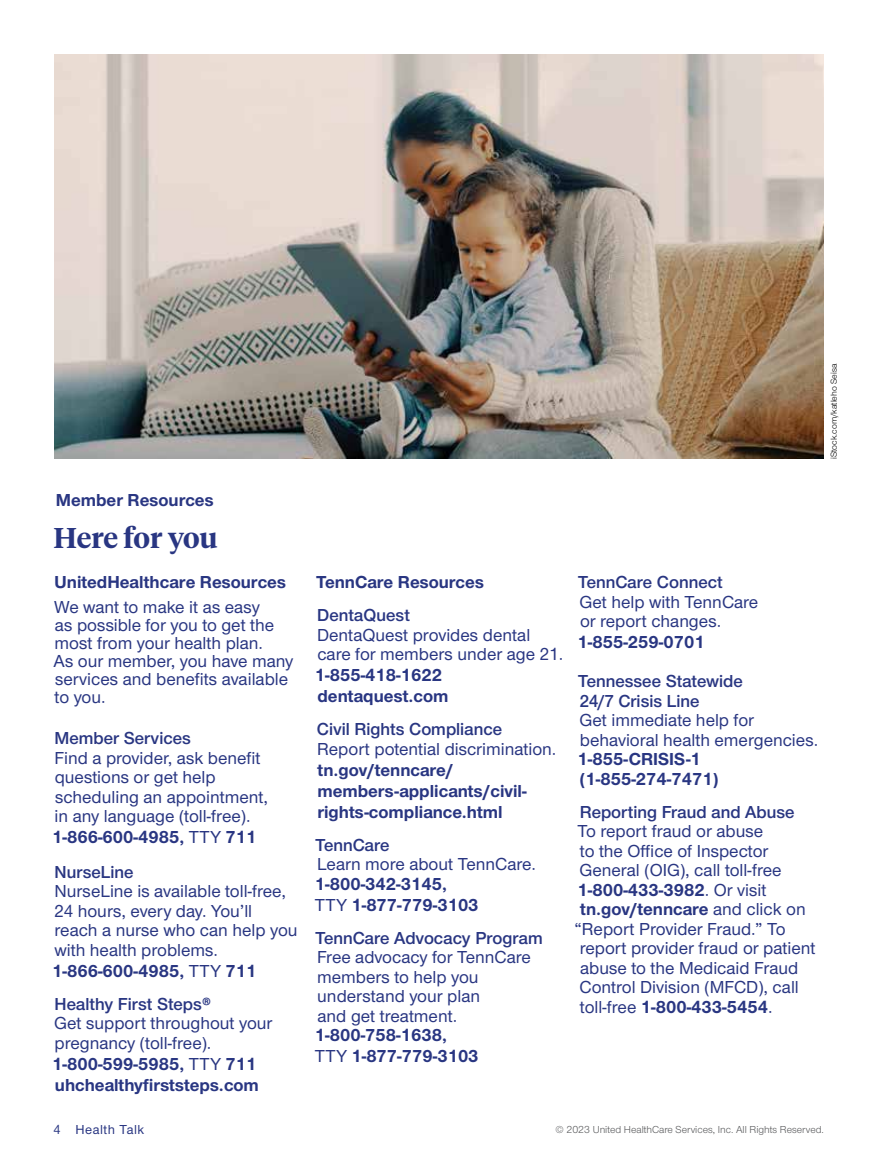
<style>
.page{position:relative;width:878px;height:1161px;background:#fff}
.page>*{position:absolute;margin:0;border:0;box-sizing:border-box;transform-origin:0 0}
.Summary_allnested_2_or_3_column_AMC{font:600 28.5px "UHC Serif Headline";color:#293682}
.Subhead_AMC{font:500 18px/19.8px "UHC Sans";color:#293682}
.Sans_no_indent_AMC{font:500 18px/20.5px "UHC Sans";color:#293682}
.Sans_no_indent_AMC-2{font:700 18px/21px "UHC Sans";color:#293682}
.Summary_allnested_2_or_3_column_AMC-2{font:500 18px/18px "UHC Sans";color:#293682}
.Subhead_AMC-2{font:600 18px/19.5px "UHC Sans";color:#293682}
.Subhead_AMC-3{font:700 18px "UHC Sans";color:#293682}
.Summary_allnested_2_or_3_column_AMC-3{font:700 18px "UHC Sans";color:#293682}
.t1{font:500 13.5px "UHC Sans";letter-spacing:.04em;color:#293682}
.Legal_language_AMC{font:10.5px "UHC Sans";color:#58595b}
.Legal_language_AMC-2{font:9px "UHC Sans";color:#000}
.s1{font-weight:600}
.s2{font-weight:500}
.s3{font-weight:700}
</style>
<div class="page">
<img style="left:54px;top:54px;width:770px;height:405px">
<p class="Sans_no_indent_AMC-2" style="left:56px;top:489px;width:159px">Member Resources</p>
<p class="Summary_allnested_2_or_3_column_AMC" style="left:54px;top:519px;width:166px">Here for you</p>
<p class="Summary_allnested_2_or_3_column_AMC-3" style="left:55px;top:570px;width:233px">UnitedHealthcare Resources</p>
<p class="Summary_allnested_2_or_3_column_AMC-2" style="left:54px;top:597px;width:241px">We want to make it as easy<br>as possible for you to get the most from your health plan.<br>As our member, you have many services and benefits available to you.</p>
<p class="Subhead_AMC" style="left:54px;top:728px;width:215px"><span class="s1">Member Services<br></span>Find a provider, ask benefit questions or get help scheduling an appointment, in any language (toll-free).</p>
<p class="Sans_no_indent_AMC-2" style="left:52px;top:826px;width:206px">1-866-600-4985, <span class="s2">TTY</span> 711</p>
<p class="Subhead_AMC" style="left:52px;top:861px;width:247px"><span class="s1">NurseLine<br></span>NurseLine is available toll-free,<br>24 hours, every day. You’ll reach a nurse who can help you with health problems.<br><span class="s3">1-866-600-4985,</span> TTY <span class="s3">711</span></p>
<p class="Subhead_AMC-2" style="left:55px;top:994px;width:158px">Healthy First Steps®</p>
<p class="Sans_no_indent_AMC" style="left:52px;top:1012px;width:222px">Get support throughout your pregnancy (toll-free).<br><span class="s3">1-800-599-5985,</span> TTY <span class="s3">711 uhchealthyfirststeps.com</span></p>
<p class="Legal_language_AMC-2" style="left:827px;top:459px;width:97px;rotate:-90deg">iStock.com/katleho Seisa</p>
<p class="Summary_allnested_2_or_3_column_AMC-3" style="left:316px;top:570px;width:169px">TennCare Resources</p>
<p class="Subhead_AMC-2" style="left:317px;top:605px;width:94px">DentaQuest</p>
<p class="Sans_no_indent_AMC" style="left:315px;top:624px;width:250px">DentaQuest provides dental care for members under age 21.<br><span class="s3">1-855-418-1622 dentaquest.com</span></p>
<p class="Subhead_AMC-2" style="left:317px;top:719px;width:187px">Civil Rights Compliance</p>
<p class="Sans_no_indent_AMC-2" style="left:317px;top:738px;width:241px"><span class="s2">Report potential discrimination. </span>tn.gov/tenncare/ members-applicants/civil&shy;rights-compliance.html</p>
<p class="Subhead_AMC-2" style="left:315px;top:835px;width:76px">TennCare</p>
<p class="Sans_no_indent_AMC-2" style="left:315px;top:854px;width:222px;line-height:20.2px"><span class="s2">Learn more about TennCare.<br></span>1-800-342-3145,<br><span class="s2">TTY</span> 1-877-779-3103</p>
<p class="Subhead_AMC" style="left:315px;top:927px;width:229px"><span class="s1">TennCare Advocacy Program<br></span>Free advocacy for TennCare members to help you understand your plan<br>and get treatment.<br><span class="s3">1-800-758-1638,<br></span>TTY <span class="s3">1-877-779-3103</span></p>
<p class="Subhead_AMC" style="left:577px;top:572px;width:182px"><span class="s1">TennCare Connect<br></span>Get help with TennCare or report changes.<br><span class="s3">1-855-259-0701</span></p>
<p class="Subhead_AMC-2" style="left:578px;top:671px;width:166px">Tennessee Statewide<br>24/7 Crisis Line</p>
<p class="Sans_no_indent_AMC" style="left:577px;top:710px;width:242px;line-height:19.5px">Get immediate help for behavioral health emergencies.<br><span class="s3">1-855-CRISIS-1 (1-855-274-7471)</span></p>
<p class="Subhead_AMC-2" style="left:580px;top:802px;width:216px">Reporting Fraud and Abuse</p>
<p class="Subhead_AMC" style="left:577px;top:821px;width:187px">To report fraud or abuse</p>
<p class="Subhead_AMC" style="left:580px;top:840px;width:190px">to the Office of Inspector</p>
<p class="Subhead_AMC" style="left:579px;top:860px;width:203px">General (OIG), call toll-free</p>
<p class="Subhead_AMC-3" style="left:577px;top:878px;width:190px">1-800-433-3982<span class="s2">. Or visit</span></p>
<p class="Subhead_AMC-3" style="left:580px;top:897px;width:227px">tn.gov/tenncare <span class="s2">and click on</span></p>
<p class="Subhead_AMC" style="left:574px;top:918px;width:213px">“Report Provider Fraud.” To</p>
<p class="Subhead_AMC" style="left:580px;top:938px;width:237px">report provider fraud or patient</p>
<p class="Subhead_AMC" style="left:580px;top:957px;width:220px">abuse to the Medicaid Fraud</p>
<p class="Subhead_AMC" style="left:579px;top:977px;width:221px">Control Division (MFCD), call</p>
<p class="Subhead_AMC-3" style="left:580px;top:995px;width:194px"><span class="s2">toll-free</span> 1-800-433-5454<span class="s2">.</span></p>
<p class="t1" style="left:54px;top:1120px;width:92px">4 Health Talk</p>
<p class="Legal_language_AMC" style="left:555px;top:1122px;width:270px">© 2023 United HealthCare Services, Inc. All Rights Reserved.</p>
</div>
